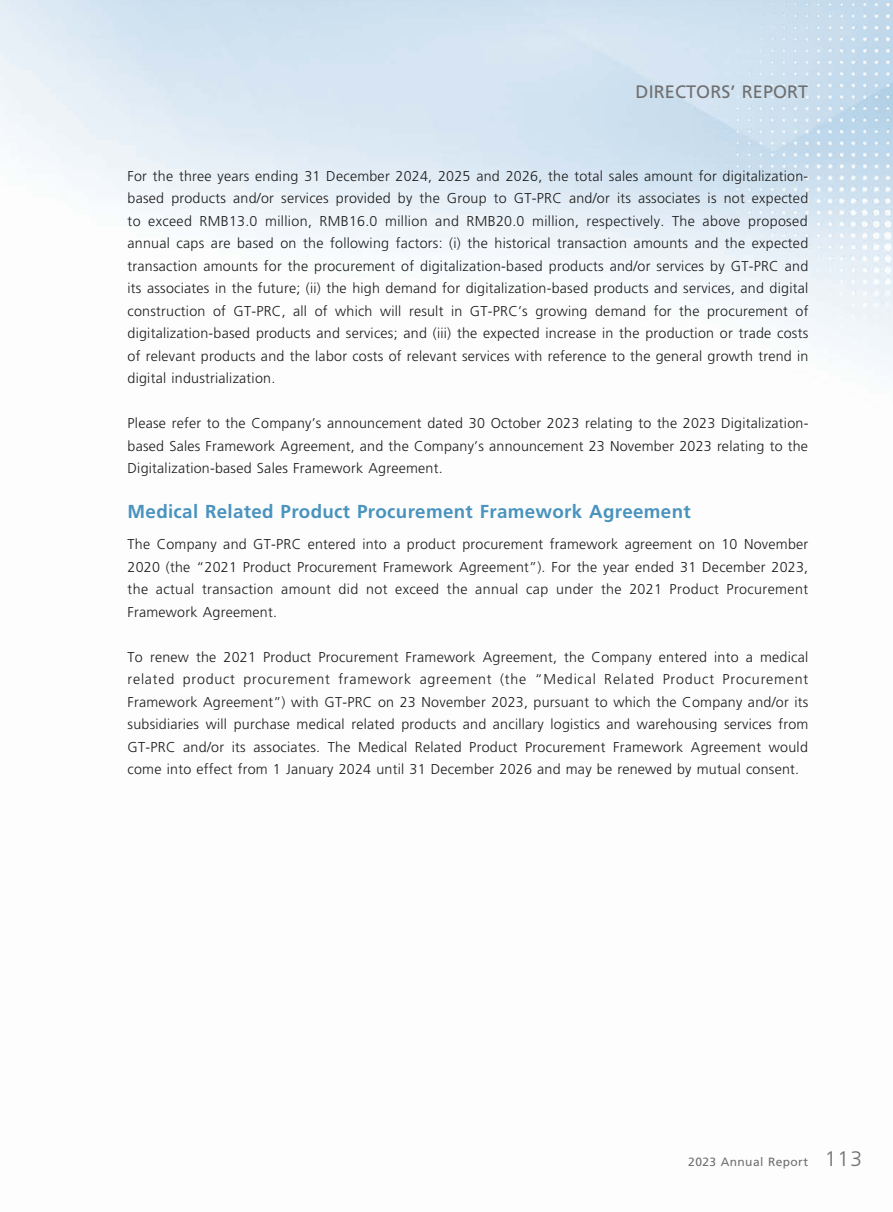
<style>
.page{position:relative;width:893px;height:1212px;background:#fff}
.page>*{position:absolute;margin:0;border:0;box-sizing:border-box;transform-origin:0 0}
.t1{font:700 18.75px "Frutiger LT Std";letter-spacing:.015em;color:#4993be}
.t2{font:18px "Frutiger LT Std";letter-spacing:.005em;color:#6f6f6f}
.t3{font:300 14.25px/22.5px "Frutiger LT Std";letter-spacing:.015em;color:#1c1c1b;text-align:justify}
.t4{font:12px "Frutiger LT Std";letter-spacing:.03em;color:#6f6f6f}
.s1{font-weight:300;font-size:21px}
</style>
<div class="page">
<img style="left:0;top:0;width:893px;height:371px">
<p class="t2" style="left:636px;top:81px;width:174px">DIRECTORS’ REPORT</p>
<p class="t3" style="left:128px;top:165px;width:682px">For the three years ending 31 December 2024, 2025 and 2026, the total sales amount for digitalization&shy;based products and/or services provided by the Group to GT-PRC and/or its associates is not expected to exceed RMB13.0 million, RMB16.0 million and RMB20.0 million, respectively. The above proposed annual caps are based on the following factors: (i) the historical transaction amounts and the expected transaction amounts for the procurement of digitalization-based products and/or services by GT-PRC and its associates in the future; (ii) the high demand for digitalization-based products and services, and digital construction of GT-PRC, all of which will result in GT-PRC’s growing demand for the procurement of digitalization-based products and services; and (iii) the expected increase in the production or trade costs of relevant products and the labor costs of relevant services with reference to the general growth trend in digital industrialization.</p>
<p class="t3" style="left:128px;top:412px;width:682px">Please refer to the Company’s announcement dated 30 October 2023 relating to the 2023 Digitalization&shy;based Sales Framework Agreement, and the Company’s announcement 23 November 2023 relating to the Digitalization-based Sales Framework Agreement.</p>
<h1 class="t1" style="left:128px;top:501px;width:565px">Medical Related Product Procurement Framework Agreement</h1>
<p class="t3" style="left:128px;top:533px;width:682px">The Company and GT-PRC entered into a product procurement framework agreement on 10 November 2020 (the “2021 Product Procurement Framework Agreement”). For the year ended 31 December 2023, the actual transaction amount did not exceed the annual cap under the 2021 Product Procurement Framework Agreement.</p>
<p class="t3" style="left:128px;top:646px;width:682px">To renew the 2021 Product Procurement Framework Agreement, the Company entered into a medical related product procurement framework agreement (the “Medical Related Product Procurement Framework Agreement”) with GT-PRC on 23 November 2023, pursuant to which the Company and/or its subsidiaries will purchase medical related products and ancillary logistics and warehousing services from GT-PRC and/or its associates. The Medical Related Product Procurement Framework Agreement would come into effect from 1 January 2024 until 31 December 2026 and may be renewed by mutual consent.</p>
<p class="t4" style="left:688px;top:1155px;width:175px">2023 Annual Report <span class="s1">113</span></p>
</div>
